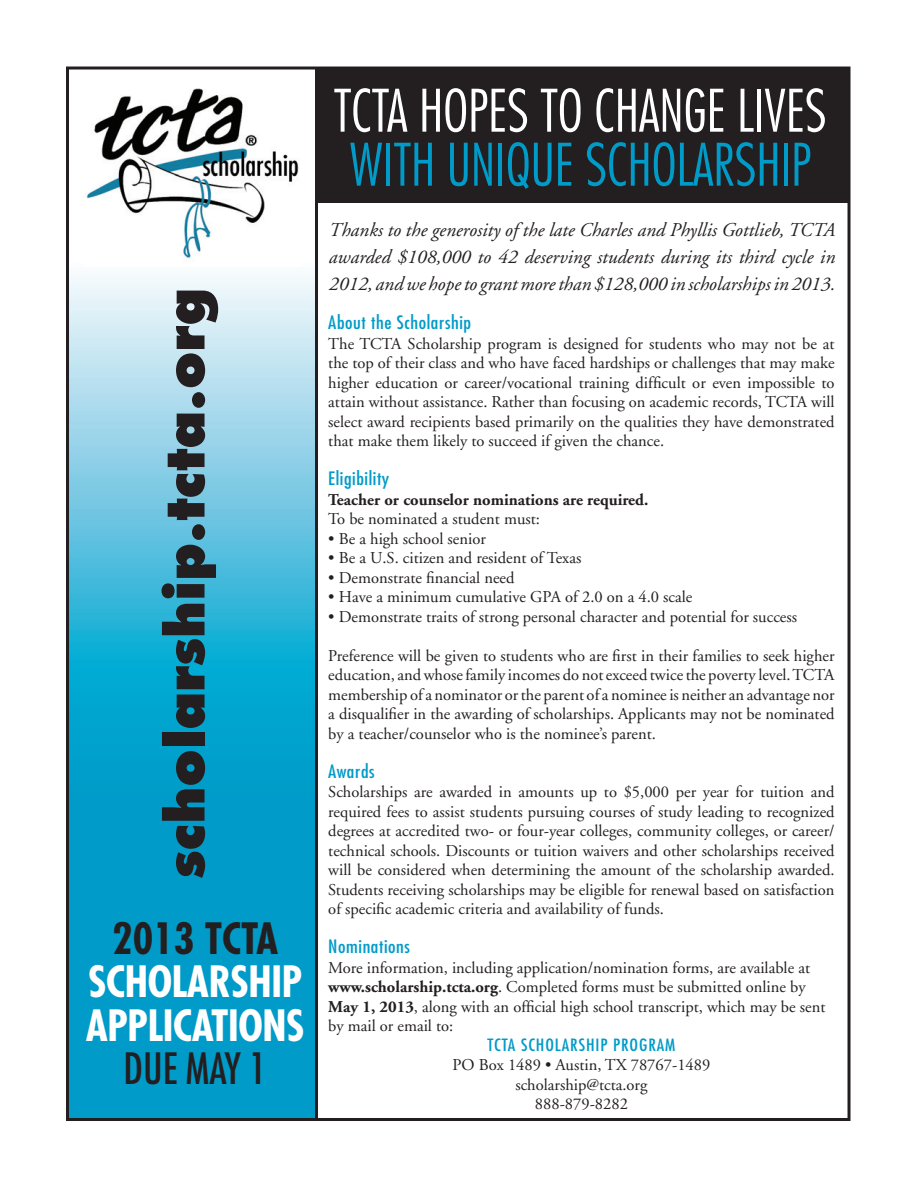
<style>
.page{position:relative;width:918px;height:1188px;background:#fff}
.page>*{position:absolute;margin:0;border:0;box-sizing:border-box;transform-origin:0 0}
.t1{font:300 condensed 57px "Futura";color:#fff}
.t2{font:300 condensed 57px "Futura";color:#009bc8}
.t3{font:800 52.5px "Futura";color:#231f20}
.t4{font:700 condensed 42px/43.5px "Futura";letter-spacing:-.01em;color:#fff;text-align:center}
.t5{font:700 condensed 42px "Futura";color:#231f20}
.t6{font:italic 19.5px/27px "Adobe Garamond";color:#231f20;text-align:justify}
.t7{font:condensed 18px "Futura";letter-spacing:.03em;color:#009bc8;scale:1.1 1}
.t8{font:16.5px/19.5px "Adobe Garamond";color:#231f20;text-align:justify}
.t9{font:700 16.5px "Adobe Garamond";color:#231f20}
.t10{font:condensed 16.5px "Futura";letter-spacing:.05em;color:#009bc8;scale:1.1 1}
.s1{font-weight:400;color:#231f20}
.s2{font-weight:700}
</style>
<div class="page">
<div style="left:317px;top:68px;width:532px;height:135px;background:#231f20"></div>
<svg style="left:70px;top:277px;width:245px;height:840px;background:#3cb4d7"></svg>
<img style="left:86px;top:88px;width:213px;height:170px">
<hr style="left:315px;top:69px;width:3px;height:1051px;background:#231f20">
<p class="t3" style="left:153px;top:878px;width:592px;rotate:-90deg">scholarship.tcta.org</p>
<p class="t5" style="left:112px;top:911px;width:168px">2013 TCTA</p>
<p class="t4" style="left:86px;top:960px;width:220px">SCHOLARSHIP<br>APPLICATIONS<br><span class="s1">DUE MAY 1</span></p>
<p class="t1" style="left:334px;top:75px;width:494px">TCTA HOPES TO CHANGE LIVES</p>
<p class="t2" style="left:349px;top:129px;width:463px">WITH UNIQUE SCHOLARSHIP</p>
<p class="t6" style="left:328px;top:217px;width:508px">Thanks to the generosity of the late Charles and Phyllis Gottlieb, TCTA awarded $108,000 to 42 deserving students during its third cycle in 2012, and we hope to grant more than $128,000 in scholarships in 2013.</p>
<p class="t7" style="left:328px;top:311px;width:131px">About the Scholarship</p>
<p class="t8" style="left:328px;top:334px;width:508px">The TCTA Scholarship program is designed for students who may not be at the top of their class and who have faced hardships or challenges that may make higher education or career/vocational training difficult or even impossible to attain without assistance. Rather than focusing on academic records, TCTA will select award recipients based primarily on the qualities they have demonstrated that make them likely to succeed if given the chance.</p>
<p class="t7" style="left:328px;top:467px;width:57px">Eligibility</p>
<p class="t9" style="left:328px;top:491px;width:321px">Teacher or counselor nominations are required.</p>
<p class="t8" style="left:328px;top:510px;width:213px">To be nominated a student must:</p>
<p class="t8" style="left:328px;top:529px;width:159px">• Be a high school senior</p>
<p class="t8" style="left:328px;top:549px;width:255px">• Be a U.S. citizen and resident of Texas</p>
<p class="t8" style="left:328px;top:568px;width:188px">• Demonstrate financial need</p>
<p class="t8" style="left:328px;top:588px;width:366px">• Have a minimum cumulative GPA of 2.0 on a 4.0 scale</p>
<p class="t8" style="left:328px;top:607px;width:470px">• Demonstrate traits of strong personal character and potential for success</p>
<p class="t8" style="left:328px;top:646px;width:508px">Preference will be given to students who are first in their families to seek higher education, and whose family incomes do not exceed twice the poverty level. TCTA membership of a nominator or the parent of a nominee is neither an advantage nor a disqualifier in the awarding of scholarships. Applicants may not be nominated by a teacher/counselor who is the nominee’s parent.</p>
<p class="t7" style="left:328px;top:760px;width:44px">Awards</p>
<p class="t8" style="left:328px;top:783px;width:508px">Scholarships are awarded in amounts up to $5,000 per year for tuition and required fees to assist students pursuing courses of study leading to recognized degrees at accredited two- or four-year colleges, community colleges, or career/ technical schools. Discounts or tuition waivers and other scholarships received will be considered when determining the amount of the scholarship awarded.<br>Students receiving scholarships may be eligible for renewal based on satisfaction of specific academic criteria and availability of funds.</p>
<p class="t7" style="left:328px;top:935px;width:76px">Nominations</p>
<p class="t8" style="left:328px;top:958px;width:499px;text-align:left">More information, including application/nomination forms, are available at <span class="s2">www.scholarship.tcta.org</span>. Completed forms must be submitted online by <span class="s2">May 1, 2013</span>, along with an official high school transcript, which may be sent by mail or email to:</p>
<p class="t10" style="left:487px;top:1034px;width:172px">TCTA SCHOLARSHIP PROGRAM</p>
<p class="t8" style="left:453px;top:1056px;width:259px">PO Box 1489 • Austin, TX 78767-1489</p>
<p class="t8" style="left:515px;top:1075px;width:134px">scholarship@tcta.org</p>
<p class="t8" style="left:535px;top:1095px;width:95px">888-879-8282</p>
</div>
